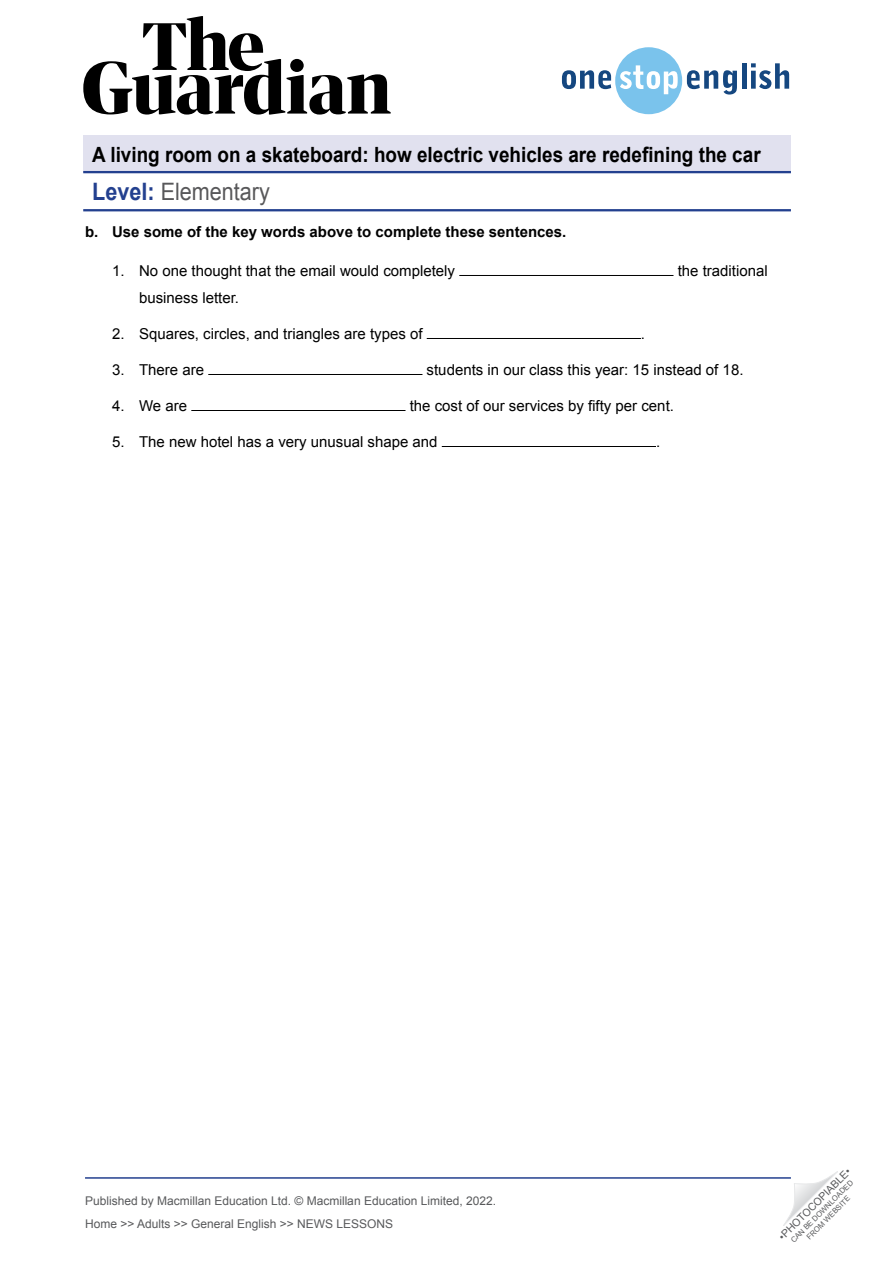
<style>
.page{position:relative;width:893px;height:1263px;background:#fff}
.page>*{position:absolute;margin:0;border:0;box-sizing:border-box;transform-origin:0 0}
.t1{font:24px "Arial";color:#58585a;scale:.9 1}
.t2{font:700 21px "Arial";color:#000;scale:.9 1}
.t3{font:15px "Arial";color:#000}
.t4{font:700 15px "Arial";color:#000}
.t5{font:12px/23px "Arial";color:#58595b}
.t6{font:10.5px "Arial";color:#58595b}
.t7{font:7.5px/9px "Arial";color:#58595b;text-align:center}
.s1{font-weight:700;color:#23408f}
</style>
<div class="page">
<svg style="left:783px;top:1171px;width:55px;height:55px"></svg>
<svg style="left:83px;top:16px;width:308px;height:99px"></svg>
<svg style="left:562px;top:47px;width:175px;height:67px"></svg>
<hr style="left:742px;top:63px;width:4px;height:26px;background:#154780">
<svg style="left:751px;top:63px;width:38px;height:26px"></svg>
<hr style="left:85px;top:1177px;width:706px;height:2px;background:#23408f">
<div style="left:83px;top:136px;width:708px;height:37px;background:#e1e1ef"></div>
<hr style="left:83px;top:171px;width:708px;height:2px;background:#23408f">
<hr style="left:83px;top:209px;width:708px;height:2px;background:#23408f">
<hr style="left:459px;top:275px;width:214px;height:1px;background:#000">
<hr style="left:427px;top:338px;width:214px;height:1px;background:#000">
<hr style="left:208px;top:374px;width:214px;height:1px;background:#000">
<hr style="left:191px;top:410px;width:214px;height:1px;background:#000">
<hr style="left:442px;top:446px;width:214px;height:1px;background:#000">
<h2 class="t2" style="left:92px;top:141px;width:744px">A living room on a skateboard: how electric vehicles are redefining the car</h2>
<h1 class="t1" style="left:92px;top:176px;width:199px"><span class="s1">Level:</span> Elementary</h1>
<p class="t4" style="left:85px;top:222px;width:483px">b. Use some of the key words above to complete these sentences.</p>
<p class="t3" style="left:112px;top:261px;width:344px">1. No one thought that the email would completely</p>
<p class="t3" style="left:678px;top:261px;width:92px">the traditional</p>
<p class="t3" style="left:139px;top:288px;width:102px">business letter.</p>
<p class="t3" style="left:112px;top:324px;width:312px">2. Squares, circles, and triangles are types of</p>
<p class="t3" style="left:641px;top:324px;width:6px">.</p>
<p class="t3" style="left:112px;top:360px;width:94px">3. There are</p>
<p class="t3" style="left:427px;top:360px;width:318px">students in our class this year: 15 instead of 18.</p>
<p class="t3" style="left:112px;top:396px;width:77px">4. We are</p>
<p class="t3" style="left:410px;top:396px;width:266px">the cost of our services by fifty per cent.</p>
<p class="t3" style="left:112px;top:432px;width:327px">5. The new hotel has a very unusual shape and</p>
<p class="t3" style="left:656px;top:432px;width:6px">.</p>
<p class="t5" style="left:85px;top:1189px;width:413px">Published by Macmillan Education Ltd. © Macmillan Education Limited, 2022.<br>Home &gt;&gt; Adults &gt;&gt; General English &gt;&gt; NEWS LESSONS</p>
<p class="t6" style="left:776px;top:1233px;width:99px;rotate:-45deg">•PHOTOCOPIABLE•</p>
<p class="t7" style="left:789px;top:1238px;width:86px;rotate:-45deg">CAN BE DOWNLOADED<br>FROM WEBSITE</p>
</div>
